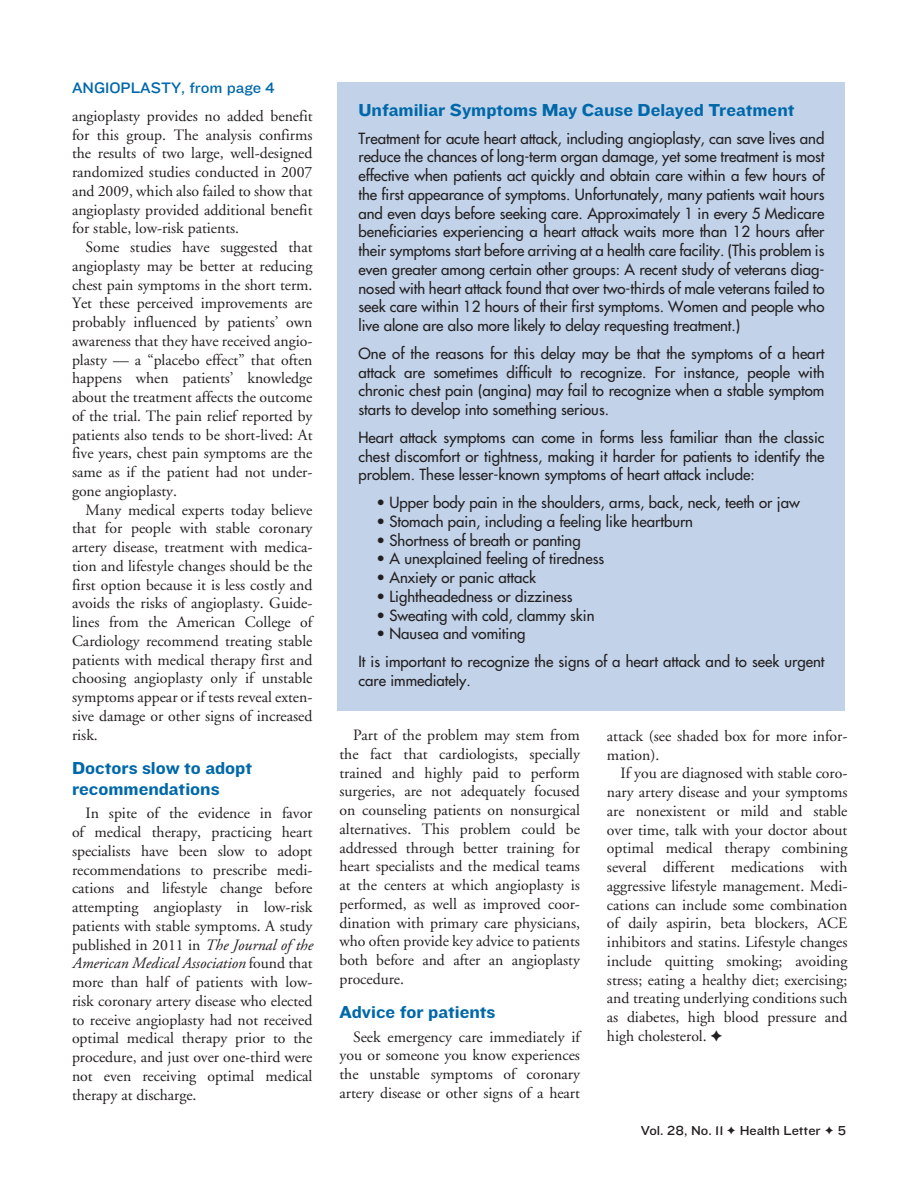
<style>
.page{position:relative;width:918px;height:1188px;background:#fff}
.page>*{position:absolute;margin:0;border:0;box-sizing:border-box;transform-origin:0 0}
.sub__space{font:18px/21px "Knockout HTF52 Cruiserweight";color:#0068a9}
.sub{font:18px "Knockout HTF52 Cruiserweight";color:#0068a9}
.body_text{font:15.75px/18.8px "Adobe Garamond";color:#231f20;text-align:justify}
.body_text-2{font:15.75px "Knockout HTF32 Junior Cruiserwt";color:#0068a9}
.table-intro{font:15px/18.8px "Futura";color:#231f20;text-align:justify}
.t1{font:13.5px "Knockout HTF32 Junior Cruiserwt";color:#231f20}
.s1{font-style:italic}
</style>
<div class="page">
<div style="left:338px;top:82px;width:507px;height:629px;background:#c2d3e9"></div>
<p class="body_text-2" style="left:72px;top:79px;width:204px">ANGIOPLASTY, from page 4</p>
<p class="body_text" style="left:72px;top:107px;width:242px">angioplasty provides no added benefit for this group. The analysis confirms the results of two large, well-designed randomized studies conducted in 2007 and 2009, which also failed to show that angioplasty provided additional benefit for stable, low-risk patients.</p>
<p class="body_text" style="left:72px;top:238px;width:242px;text-indent:14px">Some studies have suggested that angioplasty may be better at reducing chest pain symptoms in the short term.<br>Yet these perceived improvements are probably influenced by patients’ own awareness that they have received angio&shy;plasty — a “placebo effect” that often happens when patients’ knowledge about the treatment affects the outcome of the trial. The pain relief reported by patients also tends to be short-lived: At five years, chest pain symptoms are the same as if the patient had not under&shy;gone angioplasty.</p>
<p class="body_text" style="left:72px;top:501px;width:242px;text-indent:14px">Many medical experts today believe that for people with stable coronary artery disease, treatment with medica&shy;tion and lifestyle changes should be the first option because it is less costly and avoids the risks of angioplasty. Guide&shy;lines from the American College of Cardiology recommend treating stable patients with medical therapy first and choosing angioplasty only if unstable symptoms appear or if tests reveal exten&shy;sive damage or other signs of increased risk.</p>
<p class="sub__space" style="left:72px;top:758px;width:182px">Doctors slow to adopt recommendations</p>
<p class="body_text" style="left:72px;top:804px;width:242px;text-indent:14px">In spite of the evidence in favor of medical therapy, practicing heart specialists have been slow to adopt recommendations to prescribe medi&shy;cations and lifestyle change before attempting angioplasty in low-risk patients with stable symptoms. A study published in 2011 in <span class="s1">The Journal of the American Medical Association</span> found that more than half of patients with low&shy;risk coronary artery disease who elected to receive angioplasty had not received optimal medical therapy prior to the procedure, and just over one-third were not even receiving optimal medical therapy at discharge.</p>
<p class="sub" style="left:358px;top:100px;width:437px">Unfamiliar Symptoms May Cause Delayed Treatment</p>
<p class="table-intro" style="left:358px;top:129px;width:468px">Treatment for acute heart attack, including angioplasty, can save lives and reduce the chances of long-term organ damage, yet some treatment is most effective when patients act quickly and obtain care within a few hours of the first appearance of symptoms. Unfortunately, many patients wait hours and even days before seeking care. Approximately 1 in every 5 Medicare beneficiaries experiencing a heart attack waits more than 12 hours after their symptoms start before arriving at a health care facility. (This problem is even greater among certain other groups: A recent study of veterans diag&shy;nosed with heart attack found that over two-thirds of male veterans failed to seek care within 12 hours of their first symptoms. Women and people who live alone are also more likely to delay requesting treatment.)</p>
<p class="table-intro" style="left:358px;top:344px;width:468px">One of the reasons for this delay may be that the symptoms of a heart attack are sometimes difficult to recognize. For instance, people with chronic chest pain (angina) may fail to recognize when a stable symptom starts to develop into something serious.</p>
<p class="table-intro" style="left:358px;top:428px;width:468px">Heart attack symptoms can come in forms less familiar than the classic chest discomfort or tightness, making it harder for patients to identify the problem. These lesser-known symptoms of heart attack include:</p>
<p class="table-intro" style="left:376px;top:493px;width:425px">• Upper body pain in the shoulders, arms, back, neck, teeth or jaw</p>
<p class="table-intro" style="left:376px;top:512px;width:318px">• Stomach pain, including a feeling like heartburn</p>
<p class="table-intro" style="left:376px;top:531px;width:206px">• Shortness of breath or panting</p>
<p class="table-intro" style="left:376px;top:549px;width:229px">• A unexplained feeling of tiredness</p>
<p class="table-intro" style="left:376px;top:568px;width:161px">• Anxiety or panic attack</p>
<p class="table-intro" style="left:376px;top:587px;width:198px">• Lightheadedness or dizziness</p>
<p class="table-intro" style="left:376px;top:606px;width:220px">• Sweating with cold, clammy skin</p>
<p class="table-intro" style="left:376px;top:624px;width:151px">• Nausea and vomiting</p>
<p class="table-intro" style="left:358px;top:652px;width:467px">It is important to recognize the signs of a heart attack and to seek urgent care immediately.</p>
<p class="body_text" style="left:340px;top:726px;width:242px;text-indent:14px">Part of the problem may stem from the fact that cardiologists, specially trained and highly paid to perform surgeries, are not adequately focused on counseling patients on nonsurgical alternatives. This problem could be addressed through better training for heart specialists and the medical teams at the centers at which angioplasty is performed, as well as improved coor&shy;dination with primary care physicians, who often provide key advice to patients both before and after an angioplasty procedure.</p>
<p class="sub__space" style="left:340px;top:1002px;width:157px">Advice for patients</p>
<p class="body_text" style="left:340px;top:1028px;width:242px;text-indent:14px">Seek emergency care immediately if you or someone you know experiences the unstable symptoms of coronary artery disease or other signs of a heart</p>
<p class="body_text" style="left:607px;top:727px;width:242px">attack (see shaded box for more infor&shy;mation).</p>
<p class="body_text" style="left:607px;top:764px;width:242px;text-indent:14px">If you are diagnosed with stable coro&shy;nary artery disease and your symptoms are nonexistent or mild and stable over time, talk with your doctor about optimal medical therapy combining several different medications with aggressive lifestyle management. Medi&shy;cations can include some combination of daily aspirin, beta blockers, ACE inhibitors and statins. Lifestyle changes include quitting smoking; avoiding stress; eating a healthy diet; exercising; and treating underlying conditions such as diabetes, high blood pressure and high cholesterol. ✦</p>
<p class="t1" style="left:641px;top:1123px;width:206px">Vol. 28, No. 11 ✦ Health Letter ✦ 5</p>
</div>
